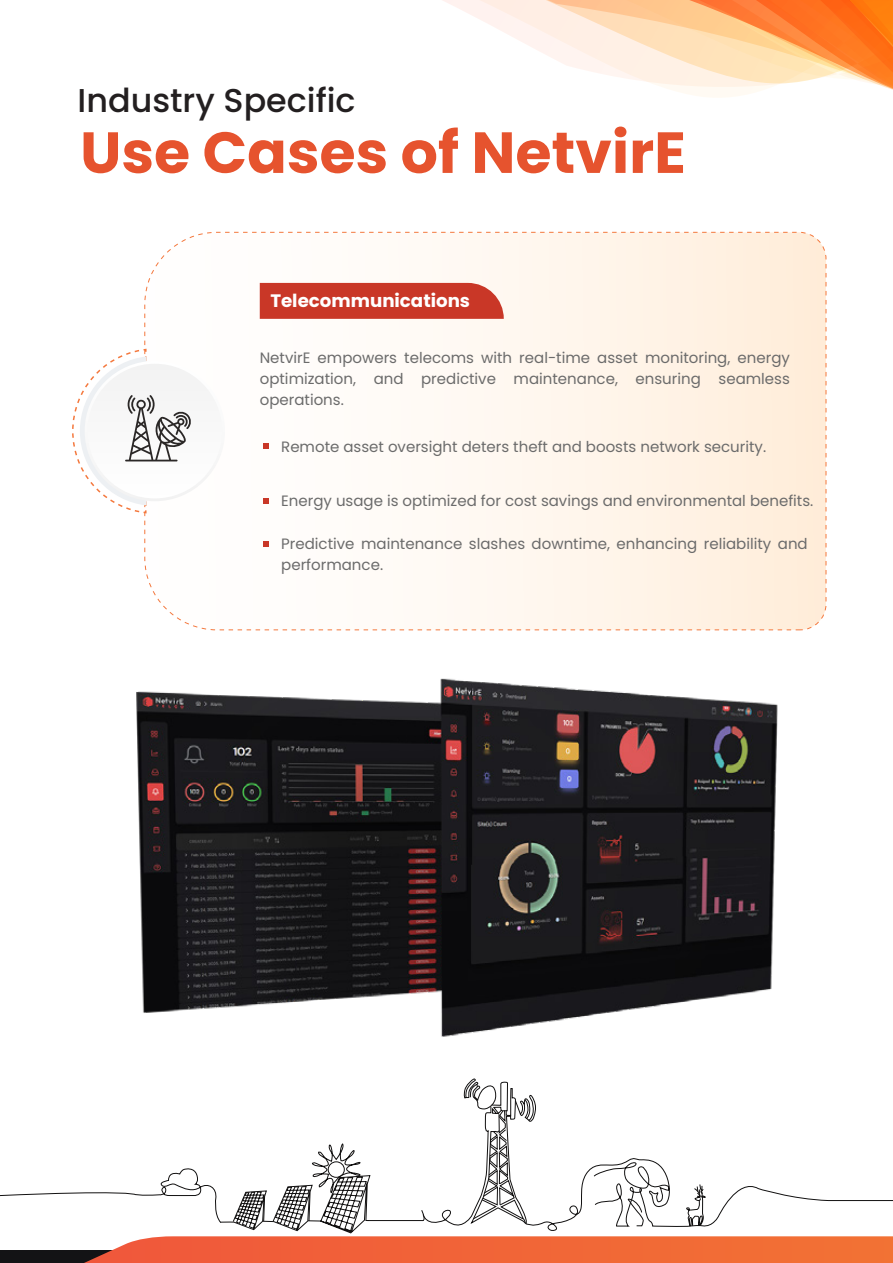
<style>
.page{position:relative;width:893px;height:1263px;background:#fff}
.page>*{position:absolute;margin:0;border:0;box-sizing:border-box;transform-origin:0 0}
.t1{font:700 57.9px "Poppins";color:#e6532e}
.t2{font:500 33px "Poppins";color:#231f20}
.t3{font:700 18px "Poppins";color:#fff}
.t4{font:15px/21px "Poppins";color:#6b6b6b;text-align:justify}
</style>
<div class="page">
<svg style="left:144px;top:232px;width:683px;height:287px"></svg>
<div style="left:260px;top:283px;width:244px;height:36px;background:#c93727"></div>
<svg style="left:0;top:1195px;width:893px;height:68px"></svg>
<div style="left:85px;top:361px;width:140px;height:140px;background:#f8f8f8;border-radius:70px"></div>
<svg style="left:72px;top:348px;width:120px;height:166px"></svg>
<svg style="left:443px;top:0;width:450px;height:97px"></svg>
<svg style="left:263px;top:444px;width:6px;height:5px"></svg>
<svg style="left:263px;top:498px;width:6px;height:6px"></svg>
<img style="left:1px;top:519px;width:892px;height:684px">
<h2 class="t2" style="left:78px;top:81px;width:280px">Industry Specific</h2>
<h1 class="t1" style="left:80px;top:119px;width:607px">Use Cases of NetvirE</h1>
<p class="t3" style="left:270px;top:290px;width:201px">Telecommunications</p>
<p class="t4" style="left:260px;top:347px;width:532px">NetvirE empowers telecoms with real-time asset monitoring, energy optimization, and predictive maintenance, ensuring seamless operations.</p>
<p class="t4" style="left:281px;top:436px;width:486px">Remote asset oversight deters theft and boosts network security.</p>
<p class="t4" style="left:281px;top:490px;width:534px">Energy usage is optimized for cost savings and environmental benefits.</p>
<p class="t4" style="left:281px;top:533px;width:528px">Predictive maintenance slashes downtime, enhancing reliability and performance.</p>
</div>
